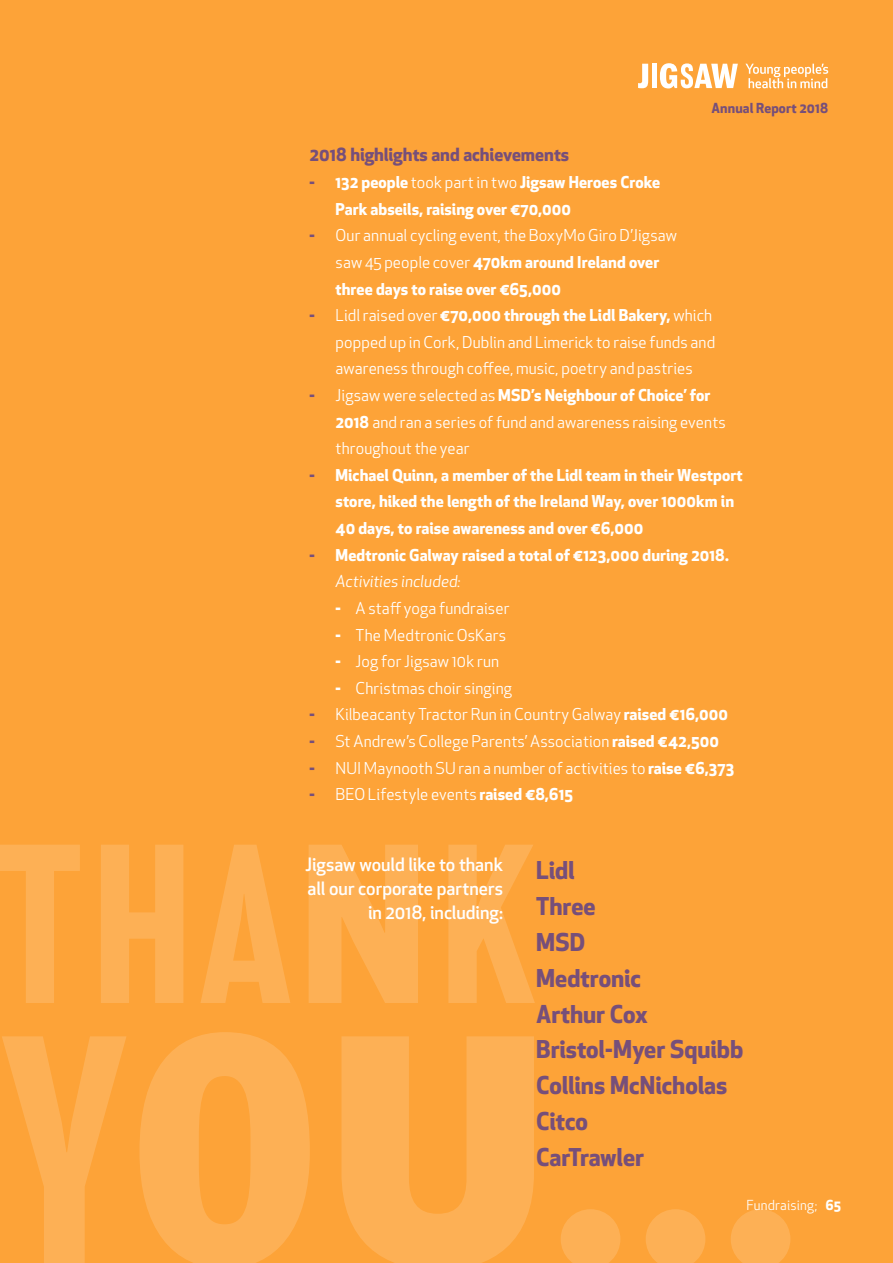
<style>
.page{position:relative;width:893px;height:1263px;background:#fda338}
.page>*{position:absolute;margin:0;border:0;box-sizing:border-box;transform-origin:0 0}
.t1{font:700 24px/36px "Apex New";letter-spacing:-.005em;color:#764f7a}
.t2{font:500 18px/24px "Apex New";color:#fff;text-align:right}
.t3{font:700 17.7px "Apex New";letter-spacing:-.005em;color:#764f7a}
.t4{font:15.9px/26.5px "Apex New";letter-spacing:.005em;color:#fff}
.t5{font:700 15.9px/26.5px "Apex New";color:#fff}
.t6{font:700 13.5px "Apex New";letter-spacing:.01em;color:#764f7a}
.t7{font:13.5px "Apex New";letter-spacing:.015em;color:#fff}
.s1{font-weight:800;color:#764f7a}
.s2{font-weight:400}
.s3{font-weight:700}
.s4{font-weight:400;font-style:italic}
.s5{font-weight:800}
</style>
<div class="page">
<svg style="left:0;top:845px;width:80px;height:158px"></svg>
<svg style="left:101px;top:845px;width:82px;height:158px"></svg>
<svg style="left:200px;top:845px;width:90px;height:158px"></svg>
<svg style="left:309px;top:845px;width:109px;height:158px"></svg>
<svg style="left:448px;top:845px;width:87px;height:158px"></svg>
<svg style="left:2px;top:1036px;width:124px;height:227px"></svg>
<svg style="left:139px;top:1032px;width:171px;height:231px"></svg>
<svg style="left:341px;top:1036px;width:193px;height:227px"></svg>
<svg style="left:561px;top:1209px;width:229px;height:54px"></svg>
<svg style="left:638px;top:64px;width:10px;height:24px"></svg>
<div style="left:652px;top:64px;width:5px;height:24px;background:#fff"></div>
<svg style="left:660px;top:63px;width:78px;height:25px"></svg>
<svg style="left:745px;top:64px;width:83px;height:24px"></svg>
<p class="t6" style="left:711px;top:99px;width:118px">Annual Report 2018</p>
<p class="t3" style="left:310px;top:142px;width:261px">2018 highlights and achievements</p>
<p class="t5" style="left:336px;top:168px;width:326px;text-indent:-26px"><span class="s1">-</span> 132 people <span class="s2">took part in two</span> Jigsaw Heroes Croke<br>Park abseils, raising over €70,000</p>
<p class="t4" style="left:336px;top:222px;width:343px;text-indent:-26px"><span class="s1">-</span> Our annual cycling event, the BoxyMo Giro D’Jigsaw saw 45 people cover <span class="s3">470km around Ireland over three days to raise over €65,000</span></p>
<p class="t4" style="left:336px;top:302px;width:381px;text-indent:-26px"><span class="s1">-</span> Lidl raised over <span class="s3">€70,000 through the Lidl Bakery,</span> which popped up in Cork, Dublin and Limerick to raise funds and awareness through coffee, music, poetry and pastries</p>
<p class="t4" style="left:336px;top:382px;width:392px;text-indent:-26px"><span class="s1">-</span> Jigsaw were selected as <span class="s3">MSD’s Neighbour of Choice’ for<br>2018</span> and ran a series of fund and awareness raising events throughout the year</p>
<p class="t5" style="left:336px;top:461px;width:409px;text-indent:-26px"><span class="s1">-</span> Michael Quinn, a member of the Lidl team in their Westport store, hiked the length of the Ireland Way, over 1000km in<br>40 days, to raise awareness and over €6,000</p>
<p class="t5" style="left:336px;top:541px;width:395px;text-indent:-26px"><span class="s1">-</span> Medtronic Galway raised a total of €123,000 during 2018.<br><span class="s4">Activities included:</span></p>
<p class="t4" style="left:336px;top:595px;width:175px"><span class="s5">-</span> A staff yoga fundraiser</p>
<p class="t4" style="left:336px;top:621px;width:172px"><span class="s5">-</span> The Medtronic OsKars</p>
<p class="t4" style="left:336px;top:648px;width:165px"><span class="s5">-</span> Jog for Jigsaw 10k run</p>
<p class="t4" style="left:336px;top:675px;width:178px"><span class="s5">-</span> Christmas choir singing</p>
<p class="t4" style="left:310px;top:701px;width:420px"><span class="s1">-</span> Kilbeacanty Tractor Run in Country Galway <span class="s3">raised €16,000</span></p>
<p class="t4" style="left:310px;top:728px;width:411px"><span class="s1">-</span> St Andrew’s College Parents’ Association <span class="s3">raised €42,500</span></p>
<p class="t4" style="left:310px;top:754px;width:426px"><span class="s1">-</span> NUI Maynooth SU ran a number of activities to <span class="s3">raise €6,373</span></p>
<p class="t4" style="left:310px;top:781px;width:265px"><span class="s1">-</span> BEO Lifestyle events <span class="s3">raised €8,615</span></p>
<p class="t2" style="left:305px;top:852px;width:199px">Jigsaw would like to thank all our corporate partners in 2018, including:</p>
<h1 class="t1" style="left:536px;top:851px;width:208px">Lidl<br>Three<br>MSD<br>Medtronic<br>Arthur Cox<br>Bristol-Myer Squibb<br>Collins McNicholas<br>Citco<br>CarTrawler</h1>
<p class="t7" style="left:746px;top:1197px;width:96px">Fundraising; <span class="s3">65</span></p>
</div>
